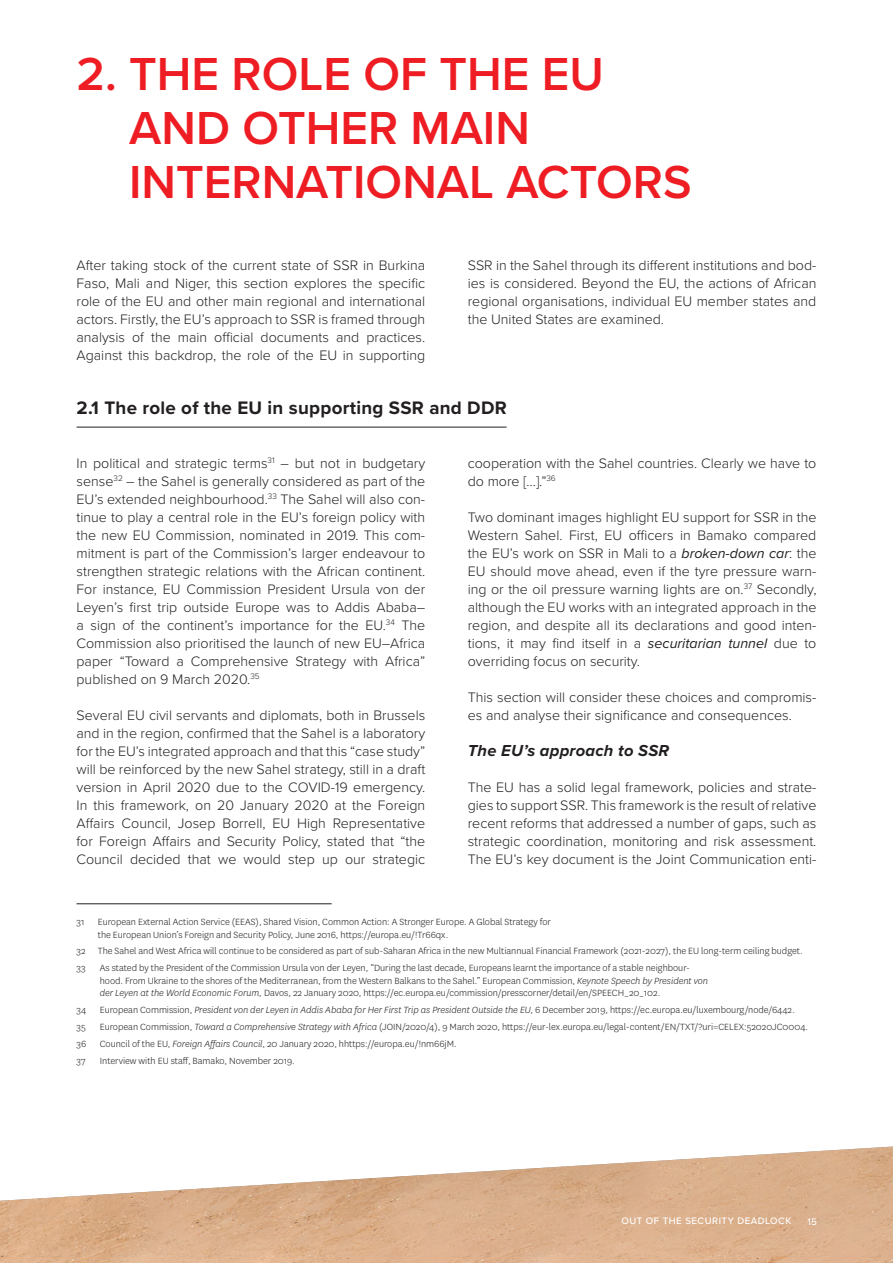
<style>
.page{position:relative;width:893px;height:1263px;background:#fff}
.page>*{position:absolute;margin:0;border:0;box-sizing:border-box;transform-origin:0 0}
.Titre-indd{font:600 48px/54px "Proxima Nova";color:#ee1d23}
.Tire2{font:700 18.75px "Proxima Nova";letter-spacing:.015em;color:#231f20}
.Intertitres{font:italic 700 16.5px "Proxima Nova";letter-spacing:.015em;color:#231f20}
.Texte-indd{font:300 14.25px/18px "Proxima Nova";color:#231f20;text-align:justify}
.NDBP{font:300 10.5px/12.6px "National";color:#231f20}
.t1{font:500 9.75px "Proxima Nova";letter-spacing:.05em;color:#fff}
.s1{font-weight:400;font-style:italic}
.s2{font-style:italic}
</style>
<div class="page">
<img style="left:0;top:1146px;width:893px;height:117px">
<hr style="left:77px;top:903px;width:255px;height:1px;background:#231f20">
<hr style="left:77px;top:427px;width:430px;height:1px;background:#231f20">
<p class="Titre-indd" style="left:129px;top:46px;width:564px;text-indent:-53px">2. THE ROLE OF THE EU<br>AND OTHER MAIN<br>INTERNATIONAL ACTORS</p>
<p class="Texte-indd" style="left:77px;top:255px;width:350px">After taking stock of the current state of SSR in Burkina Faso, Mali and Niger, this section explores the specific role of the EU and other main regional and international actors. Firstly, the EU’s approach to SSR is framed through analysis of the main official documents and practices.<br>Against this backdrop, the role of the EU in supporting</p>
<p class="Texte-indd" style="left:468px;top:255px;width:350px">SSR in the Sahel through its different institutions and bod&shy;ies is considered. Beyond the EU, the actions of African regional organisations, individual EU member states and the United States are examined.</p>
<p class="Tire2" style="left:77px;top:394px;width:432px">2.1 The role of the EU in supporting SSR and DDR</p>
<p class="Texte-indd" style="left:77px;top:453px;width:350px">In political and strategic terms<sup>31</sup> – but not in budgetary sense<sup>32</sup> – the Sahel is generally considered as part of the EU’s extended neighbourhood.<sup>33</sup> The Sahel will also con&shy;tinue to play a central role in the EU’s foreign policy with the new EU Commission, nominated in 2019. This com&shy;mitment is part of the Commission’s larger endeavour to strengthen strategic relations with the African continent.<br>For instance, EU Commission President Ursula von der Leyen’s first trip outside Europe was to Addis Ababa– a sign of the continent’s importance for the EU.<sup>34</sup> The Commission also prioritised the launch of new EU–Africa paper “Toward a Comprehensive Strategy with Africa” published on 9 March 2020.<sup>35</sup></p>
<p class="Texte-indd" style="left:77px;top:705px;width:350px">Several EU civil servants and diplomats, both in Brussels and in the region, confirmed that the Sahel is a laboratory for the EU’s integrated approach and that this “case study” will be reinforced by the new Sahel strategy, still in a draft version in April 2020 due to the COVID-19 emergency.<br>In this framework, on 20 January 2020 at the Foreign Affairs Council, Josep Borrell, EU High Representative for Foreign Affairs and Security Policy, stated that “the Council decided that we would step up our strategic</p>
<p class="Texte-indd" style="left:468px;top:453px;width:350px">cooperation with the Sahel countries. Clearly we have to do more […].”<sup>36</sup></p>
<p class="Texte-indd" style="left:468px;top:507px;width:350px">Two dominant images highlight EU support for SSR in the Western Sahel. First, EU officers in Bamako compared the EU’s work on SSR in Mali to a <span class="s1">broken-down car</span>: the EU should move ahead, even if the tyre pressure warn&shy;ing or the oil pressure warning lights are on.<sup>37</sup> Secondly, although the EU works with an integrated approach in the region, and despite all its declarations and good inten&shy;tions, it may find itself in a <span class="s1">securitarian tunnel</span> due to overriding focus on security.</p>
<p class="Texte-indd" style="left:468px;top:687px;width:350px">This section will consider these choices and compromis&shy;es and analyse their significance and consequences.</p>
<p class="Intertitres" style="left:468px;top:738px;width:203px">The EU’s approach to SSR</p>
<p class="Texte-indd" style="left:468px;top:777px;width:350px">The EU has a solid legal framework, policies and strate&shy;gies to support SSR. This framework is the result of relative recent reforms that addressed a number of gaps, such as strategic coordination, monitoring and risk assessment.<br>The EU’s key document is the Joint Communication enti-</p>
<p class="NDBP" style="left:77px;top:915px;width:9px">31</p>
<p class="NDBP" style="left:98px;top:915px;width:455px">European External Action Service (EEAS), Shared Vision, Common Action: A Stronger Europe. A Global Strategy for the European Union’s Foreign and Security Policy, June 2016, https://europa.eu/!Tr66qx.</p>
<p class="NDBP" style="left:77px;top:944px;width:728px">32 The Sahel and West Africa will continue to be considered as part of sub-Saharan Africa in the new Multiannual Financial Framework (2021-2027), the EU long-term ceiling budget.</p>
<p class="NDBP" style="left:77px;top:961px;width:11px">33</p>
<p class="NDBP" style="left:100px;top:961px;width:610px">As stated by the President of the Commission Ursula von der Leyen, “During the last decade, Europeans learnt the importance of a stable neighbour&shy;hood. From Ukraine to the shores of the Mediterranean, from the Western Balkans to the Sahel.” European Commission, <span class="s2">Keynote Speech by President von der Leyen at the World Economic Forum,</span> Davos, 22 January 2020, https://ec.europa.eu/commission/presscorner/detail/en/SPEECH_20_102.</p>
<p class="NDBP" style="left:77px;top:1003px;width:11px">34</p>
<p class="NDBP" style="left:100px;top:1003px;width:697px">European Commission, <span class="s2">President von der Leyen in Addis Ababa for Her First Trip as President Outside the EU,</span> 6 December 2019, https://ec.europa.eu/luxembourg/node/6442.</p>
<p class="NDBP" style="left:77px;top:1020px;width:11px">35</p>
<p class="NDBP" style="left:100px;top:1020px;width:710px">European Commission, <span class="s2">Toward a Comprehensive Strategy with Africa</span> (JOIN/2020/4), 9 March 2020, https://eur-lex.europa.eu/legal-content/EN/TXT/?uri=CELEX:52020JC0004.</p>
<p class="NDBP" style="left:77px;top:1037px;width:11px">36</p>
<p class="NDBP" style="left:100px;top:1037px;width:358px">Council of the EU, <span class="s2">Foreign Affairs Council</span>, 20 January 2020, hhttps://europa.eu/!nm66jM.</p>
<p class="NDBP" style="left:77px;top:1054px;width:11px">37</p>
<p class="NDBP" style="left:100px;top:1054px;width:197px">Interview with EU staff, Bamako, November 2019.</p>
<p class="t1" style="left:621px;top:1213px;width:171px">OUT OF THE SECURITY DEADLOCK</p>
<p class="t1" style="left:807px;top:1214px;width:11px">15</p>
</div>
